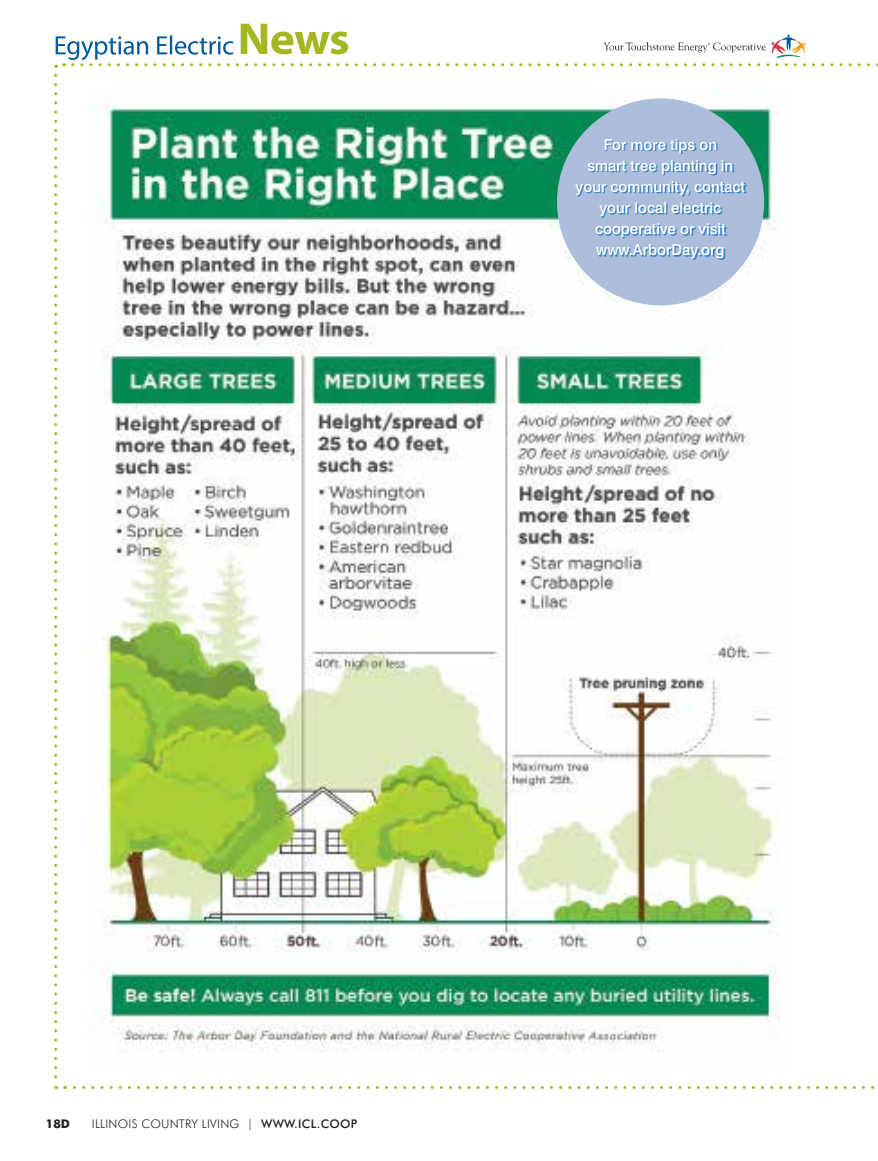
<style>
.page{position:relative;width:878px;height:1161px;background:#fff}
.page>*{position:absolute;margin:0;border:0;box-sizing:border-box;transform-origin:0 0}
.t1{font:500 15px/21px "Swiss 721 BT";color:#fff;text-align:center}
.t2{font:300 12px "Futura BT";letter-spacing:.02em;color:#231f20}
.t3{font:700 12px "Futura BT";color:#231f20}
.s1{font-weight:500}
</style>
<div class="page">
<svg style="left:65px;top:1086px;width:810px;height:3px"></svg>
<svg style="left:54px;top:75px;width:3px;height:1014px"></svg>
<svg style="left:56px;top:24px;width:822px;height:44px"></svg>
<img style="left:88px;top:88px;width:692px;height:964px">
<div style="left:557px;top:98px;width:207px;height:207px;background:#adbedc;border-radius:50%"></div>
<div style="left:577px;top:140px;width:169px;height:120px;background:#036cb6;opacity:.75"></div>
<p class="t1" style="left:575px;top:134px;width:171px">For more tips on<br>smart tree planting in your community, contact your local electric cooperative or visit www.ArborDay.org</p>
<p class="t3" style="left:46px;top:1116px;width:26px">18d</p>
<p class="t2" style="left:92px;top:1116px;width:267px">ILLINOIS COUNTRY LIVING | <span class="s1">WWW.ICL.COOP</span></p>
</div>
